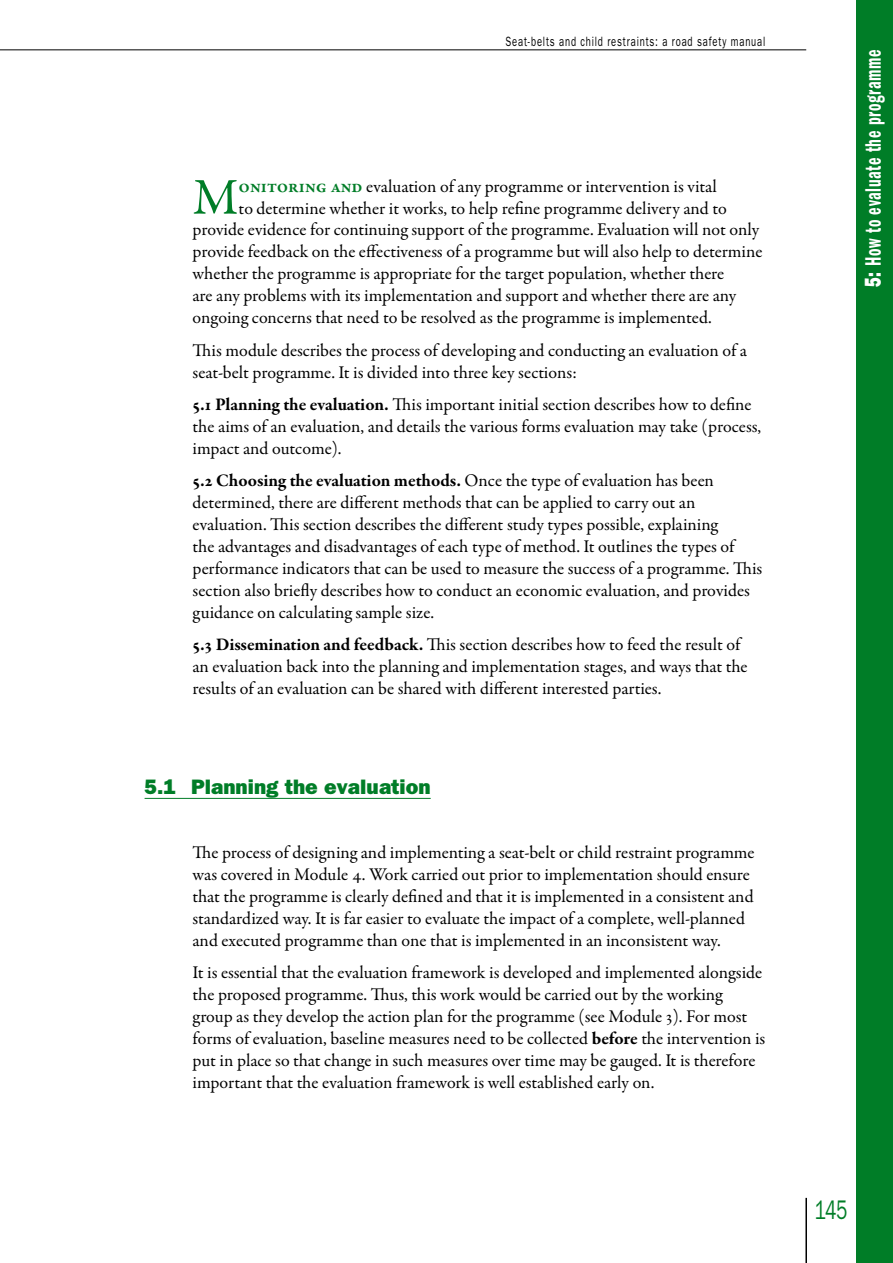
<style>
.page{position:relative;width:893px;height:1263px;background:#fff}
.page>*{position:absolute;margin:0;border:0;box-sizing:border-box;transform-origin:0 0}
.t1{font:51.75px "Garamond Premr Pro";color:#007d27}
.t2{font:27px "ITC Franklin Gothic Std";color:#007d27;scale:.7 1}
.t3{font:23.1px "ITC Franklin Gothic Std Dm Cd";letter-spacing:.04em;color:#fff;scale:.7 1}
.t4{font:21px "ITC Franklin Gothic Std Hvy";color:#007d27}
.t5{font:18px/21.9px "Garamond Premr Pro";letter-spacing:-.005em;color:#000}
.t6{font:13.5px "ITC Franklin Gothic Std";letter-spacing:.09em;color:#000;scale:.7 1}
.s1{font-weight:600;color:#007d27}
.s2{font-weight:700}
.s3{font-family:"ITC Franklin Gothic Std Hvy"}
</style>
<div class="page">
<hr style="left:0;top:0;width:1px;height:1263px;background:#007d27">
<svg style="left:0;top:180px;width:1px;height:949px"></svg>
<hr style="left:805px;top:1198px;width:2px;height:65px;background:#000">
<div style="left:856px;top:0;width:37px;height:1263px;background:#007d27"></div>
<hr style="left:0;top:50px;width:806px;height:1px;background:#000">
<hr style="left:145px;top:798px;width:286px;height:1px;background:#007d27">
<p class="t6" style="left:505px;top:34px;width:373px">Seat-belts and child restraints: a road safety manual</p>
<h1 class="t1" style="left:193px;top:166px;width:48px">M</h1>
<p class="t5" style="left:239px;top:175px;width:480px"><span class="s1">onitoring and</span> evaluation of any programme or intervention is vital</p>
<p class="t5" style="left:239px;top:197px;width:490px">to determine whether it works, to help refine programme delivery and to</p>
<p class="t5" style="left:193px;top:219px;width:568px">provide evidence for continuing support of the programme. Evaluation will not only</p>
<p class="t5" style="left:193px;top:241px;width:571px">provide feedback on the effectiveness of a programme but will also help to determine</p>
<p class="t5" style="left:193px;top:263px;width:533px">whether the programme is appropriate for the target population, whether there</p>
<p class="t5" style="left:193px;top:285px;width:545px">are any problems with its implementation and support and whether there are any</p>
<p class="t5" style="left:193px;top:307px;width:521px">ongoing concerns that need to be resolved as the programme is implemented.</p>
<p class="t5" style="left:193px;top:339px;width:556px">This module describes the process of developing and conducting an evaluation of a seat-belt programme. It is divided into three key sections:</p>
<p class="t5" style="left:193px;top:394px;width:570px"><span class="s2">5.1 Planning the evaluation.</span> This important initial section describes how to define the aims of an evaluation, and details the various forms evaluation may take (process, impact and outcome).</p>
<p class="t5" style="left:193px;top:470px;width:571px"><span class="s2">5.2 Choosing the evaluation methods.</span> Once the type of evaluation has been determined, there are different methods that can be applied to carry out an evaluation. This section describes the different study types possible, explaining<br>the advantages and disadvantages of each type of method. It outlines the types of performance indicators that can be used to measure the success of a programme. This section also briefly describes how to conduct an economic evaluation, and provides guidance on calculating sample size.</p>
<p class="t5" style="left:193px;top:634px;width:557px"><span class="s2">5.3 Dissemination and feedback.</span> This section describes how to feed the result of an evaluation back into the planning and implementation stages, and ways that the results of an evaluation can be shared with different interested parties.</p>
<p class="t4" style="left:145px;top:774px;width:288px">5.1 Planning the evaluation</p>
<p class="t5" style="left:193px;top:842px;width:563px">The process of designing and implementing a seat-belt or child restraint programme was covered in Module 4. Work carried out prior to implementation should ensure that the programme is clearly defined and that it is implemented in a consistent and standardized way. It is far easier to evaluate the impact of a complete, well-planned and executed programme than one that is implemented in an inconsistent way.</p>
<p class="t5" style="left:193px;top:962px;width:574px">It is essential that the evaluation framework is developed and implemented alongside the proposed programme. Thus, this work would be carried out by the working group as they develop the action plan for the programme (see Module 3). For most forms of evaluation, baseline measures need to be collected <span class="s2">before</span> the intervention is put in place so that change in such measures over time may be gauged. It is therefore important that the evaluation framework is well established early on.</p>
<p class="t3" style="left:860px;top:287px;width:341px;rotate:-90deg"><span class="s3">5:</span> How to evaluate the programme</p>
<h2 class="t2" style="left:815px;top:1195px;width:48px">145</h2>
</div>
